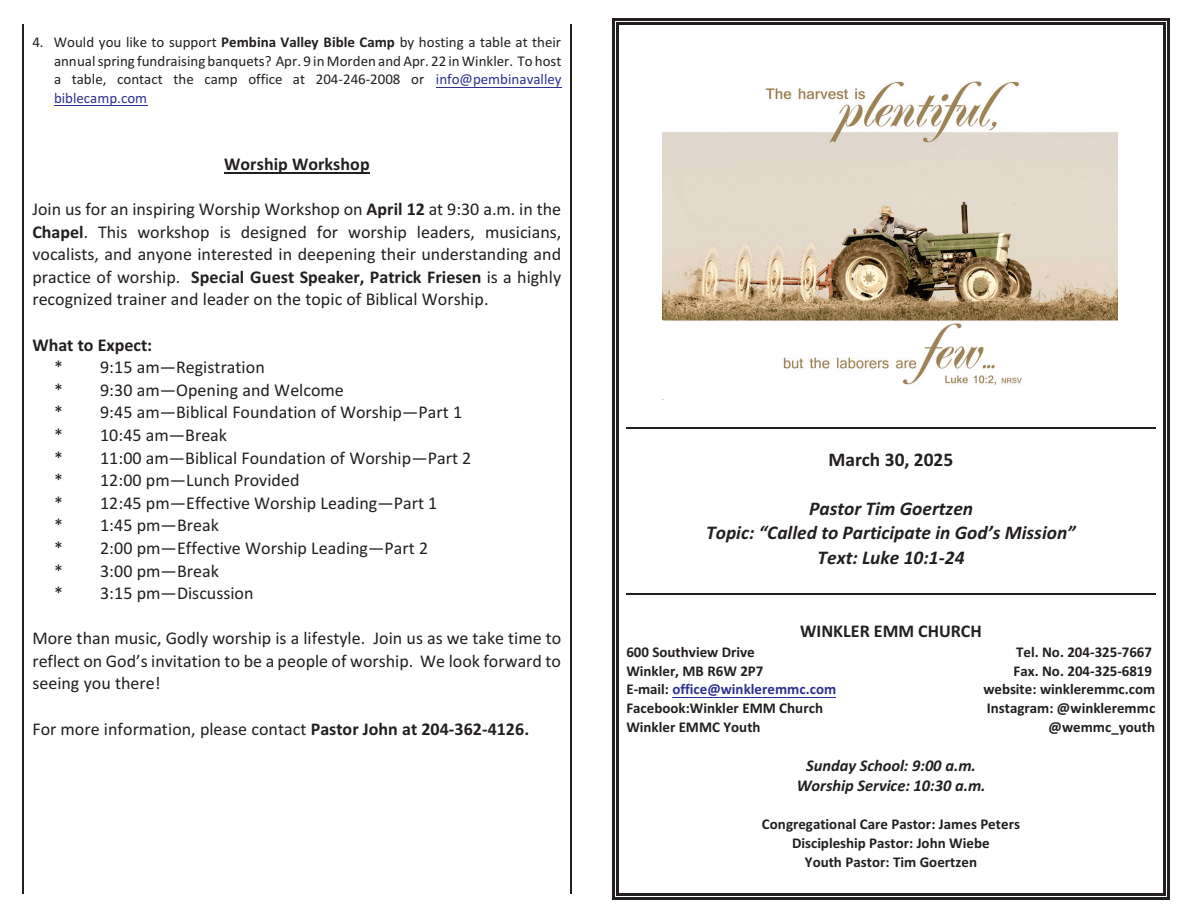
<style>
.page{position:relative;width:1188px;height:918px;background:#fff}
.page>*{position:absolute;margin:0;border:0;box-sizing:border-box;transform-origin:0 0}
.t1{font:italic 700 19.5px/24.3px "Calibri";color:#231f20;text-align:center}
.t2{font:700 19.5px "Calibri";color:#231f20}
.t3{font:18px/22.6px "Calibri";color:#231f20;text-align:justify}
.t4{font:700 18px "Calibri";color:#231f20}
.t5{font:italic 700 16.5px/20.7px "Calibri";color:#231f20;text-align:center}
.t6{font:700 15px/18.8px "Calibri";color:#231f20;text-align:center}
.t7{font:15px/18.8px "Calibri";color:#231f20;text-align:justify}
.t8{font:700 15px "Calibri";color:#2e3092}
.s1{font-weight:700}
.s2{color:#2e3092}
.s3{color:#231f20}
</style>
<div class="page">
<hr style="left:23px;top:24px;width:1px;height:870px;background:#231f20">
<hr style="left:570px;top:24px;width:1px;height:870px;background:#231f20">
<hr style="left:616px;top:22px;width:3px;height:874px;background:#231f20">
<hr style="left:1163px;top:22px;width:3px;height:874px;background:#231f20">
<hr style="left:616px;top:22px;width:550px;height:3px;background:#231f20">
<hr style="left:616px;top:893px;width:550px;height:3px;background:#231f20">
<hr style="left:612px;top:18px;width:3px;height:882px;background:#231f20">
<hr style="left:1167px;top:18px;width:3px;height:882px;background:#231f20">
<hr style="left:612px;top:18px;width:558px;height:3px;background:#231f20">
<hr style="left:612px;top:897px;width:558px;height:3px;background:#231f20">
<hr style="left:436px;top:87px;width:126px;height:1px;background:#2e3092">
<hr style="left:54px;top:105px;width:93px;height:1px;background:#2e3092">
<hr style="left:224px;top:173px;width:146px;height:1px;background:#231f20">
<hr style="left:672px;top:697px;width:164px;height:1px;background:#2e3092">
<hr style="left:626px;top:427px;width:529px;height:2px;background:#231f20">
<hr style="left:626px;top:593px;width:529px;height:2px;background:#231f20">
<img style="left:662px;top:81px;width:455px;height:319px">
<p class="t7" style="left:54px;top:34px;width:509px;text-indent:-22px">4. Would you like to support <span class="s1">Pembina Valley Bible Camp</span> by hosting a table at their annual spring fundraising banquets? Apr. 9 in Morden and Apr. 22 in Winkler. To host a table, contact the camp office at 204-246-2008 or <span class="s2">info@pembinavalley biblecamp.com</span></p>
<p class="t4" style="left:224px;top:156px;width:147px">Worship Workshop</p>
<p class="t3" style="left:32px;top:199px;width:530px">Join us for an inspiring Worship Workshop on <span class="s1">April 12</span> at 9:30 a.m. in the <span class="s1">Chapel</span>. This workshop is designed for worship leaders, musicians, vocalists, and anyone interested in deepening their understanding and practice of worship. <span class="s1">Special Guest Speaker, Patrick Friesen</span> is a highly recognized trainer and leader on the topic of Biblical Worship.</p>
<p class="t4" style="left:32px;top:337px;width:121px">What to Expect:</p>
<p class="t3" style="left:54px;top:357px;width:419px;text-align:left">* 9:15 am—Registration<br>* 9:30 am—Opening and Welcome<br>* 9:45 am—Biblical Foundation of Worship—Part 1 * 10:45 am—Break<br>* 11:00 am—Biblical Foundation of Worship—Part 2 * 12:00 pm—Lunch Provided<br>* 12:45 pm—Effective Worship Leading—Part 1<br>* 1:45 pm—Break<br>* 2:00 pm—Effective Worship Leading—Part 2<br>* 3:00 pm—Break<br>* 3:15 pm—Discussion</p>
<p class="t3" style="left:32px;top:628px;width:530px">More than music, Godly worship is a lifestyle. Join us as we take time to reflect on God’s invitation to be a people of worship. We look forward to seeing you there!</p>
<p class="t3" style="left:32px;top:719px;width:498px">For more information, please contact <span class="s1">Pastor John at 204-362-4126.</span></p>
<p class="t2" style="left:829px;top:452px;width:126px">March 30, 2025</p>
<p class="t1" style="left:706px;top:498px;width:371px">Pastor Tim Goertzen<br>Topic: “Called to Participate in God’s Mission”<br>Text: Luke 10:1-24</p>
<p class="t4" style="left:800px;top:624px;width:183px">WINKLER EMM CHURCH</p>
<p class="t6" style="left:626px;top:644px;width:130px">600 Southview Drive</p>
<p class="t6" style="left:1016px;top:644px;width:137px">Tel. No. 204-325-7667</p>
<p class="t6" style="left:626px;top:662px;width:139px">Winkler, MB R6W 2P7</p>
<p class="t6" style="left:1014px;top:662px;width:140px">Fax. No. 204-325-6819</p>
<p class="t8" style="left:626px;top:683px;width:211px"><span class="s3">E-mail:</span> office@winkleremmc.com</p>
<p class="t6" style="left:983px;top:681px;width:174px">website: winkleremmc.com</p>
<p class="t6" style="left:626px;top:700px;width:198px">Facebook:Winkler EMM Church</p>
<p class="t6" style="left:987px;top:700px;width:170px">Instagram: @winkleremmc</p>
<p class="t6" style="left:626px;top:719px;width:136px">Winkler EMMC Youth</p>
<p class="t6" style="left:1049px;top:719px;width:108px">@wemmc_youth</p>
<p class="t5" style="left:797px;top:756px;width:190px">Sunday School: 9:00 a.m.<br>Worship Service: 10:30 a.m.</p>
<p class="t6" style="left:762px;top:816px;width:260px">Congregational Care Pastor: James Peters<br>Discipleship Pastor: John Wiebe<br>Youth Pastor: Tim Goertzen</p>
</div>
